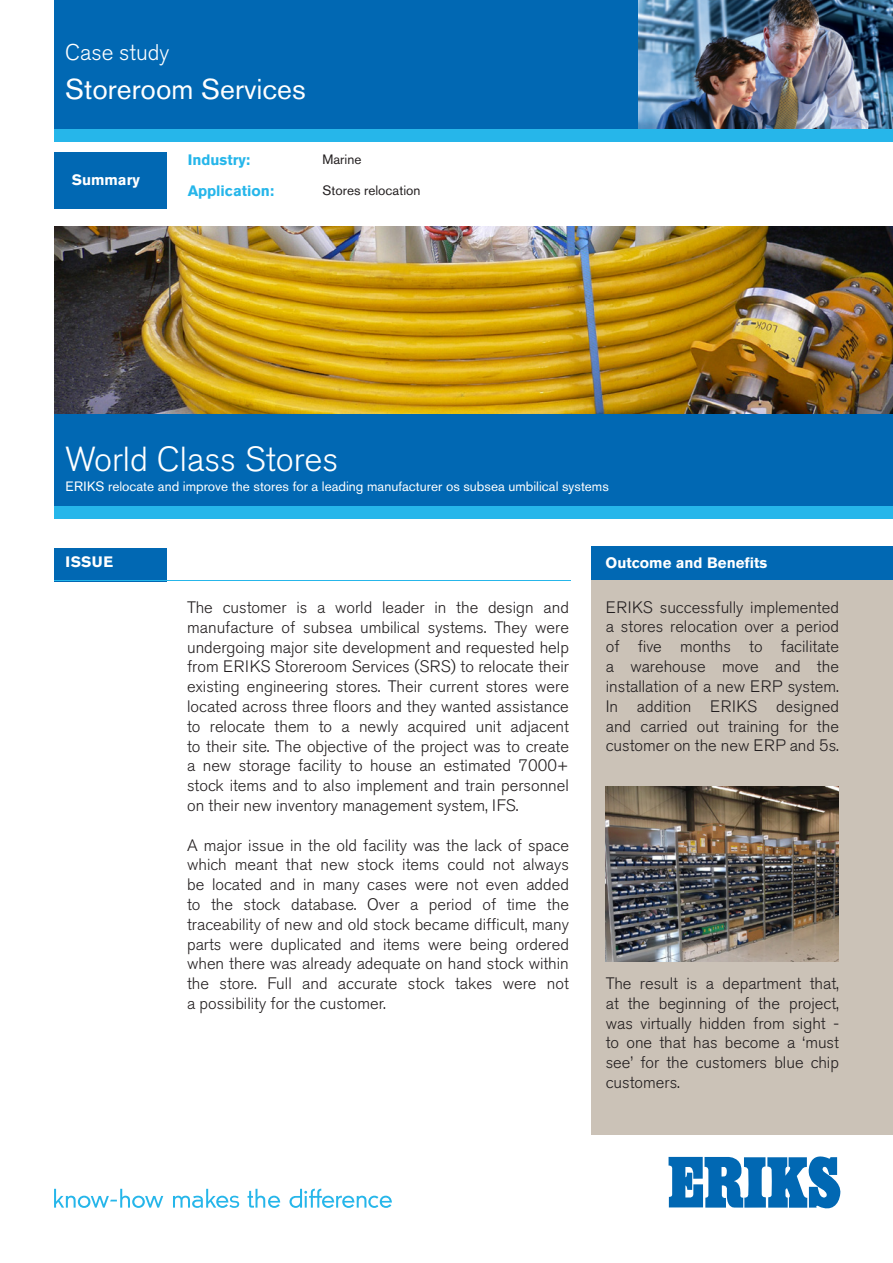
<style>
.page{position:relative;width:893px;height:1263px;background:#fff}
.page>*{position:absolute;margin:0;border:0;box-sizing:border-box;transform-origin:0 0}
.t1{font:300 34.5px "Akzidenz Grotesk BE";color:#fff}
.t2{font:28.5px "Akzidenz Grotesk BE";color:#fff}
.t3{font:300 22.5px "Akzidenz Grotesk BE";color:#fff}
.t4{font:300 16.5px/19.8px "Akzidenz Grotesk BE";color:#231f20;text-align:justify}
.t5{font:700 15px "Akzidenz Grotesk BE";color:#fff}
.t6{font:700 15px "Akzidenz Grotesk BE";color:#26b6ea}
.t7{font:13.5px "Akzidenz Grotesk BE";color:#fff}
.t8{font:13.5px "Akzidenz Grotesk BE";color:#231f20}
</style>
<div class="page">
<img style="left:638px;top:0;width:254px;height:129px">
<div style="left:591px;top:546px;width:302px;height:588px;background:#cbc2b7"></div>
<svg style="left:669px;top:1156px;width:172px;height:52px"></svg>
<svg style="left:54px;top:1189px;width:109px;height:19px"></svg>
<svg style="left:173px;top:1189px;width:66px;height:19px"></svg>
<svg style="left:248px;top:1189px;width:32px;height:19px"></svg>
<svg style="left:289px;top:1189px;width:103px;height:19px"></svg>
<div style="left:54px;top:548px;width:113px;height:33px;background:#0168b3"></div>
<div style="left:591px;top:546px;width:302px;height:33px;background:#0168b3"></div>
<div style="left:54px;top:413px;width:839px;height:105px;background:#0168b3"></div>
<div style="left:54px;top:153px;width:113px;height:56px;background:#0168b3"></div>
<div style="left:54px;top:506px;width:839px;height:12px;background:#26b6ea"></div>
<hr style="left:54px;top:580px;width:516px;height:1px;background:#26b6ea">
<img style="left:605px;top:786px;width:234px;height:175px">
<div style="left:54px;top:0;width:584px;height:141px;background:#0168b3"></div>
<div style="left:54px;top:129px;width:839px;height:12px;background:#26b6ea"></div>
<img style="left:54px;top:226px;width:839px;height:187px">
<p class="t3" style="left:65px;top:40px;width:106px">Case study</p>
<p class="t2" style="left:65px;top:72px;width:242px">Storeroom Services</p>
<p class="t5" style="left:72px;top:171px;width:70px">Summary</p>
<p class="t6" style="left:188px;top:151px;width:64px">Industry:</p>
<p class="t6" style="left:188px;top:182px;width:88px">Application:</p>
<p class="t8" style="left:323px;top:151px;width:40px">Marine</p>
<p class="t8" style="left:323px;top:182px;width:99px">Stores relocation</p>
<p class="t1" style="left:65px;top:440px;width:274px">World Class Stores</p>
<p class="t7" style="left:65px;top:479px;width:545px">ERIKS relocate and improve the stores for a leading manufacturer os subsea umbilical systems</p>
<p class="t5" style="left:65px;top:553px;width:49px">ISSUE</p>
<p class="t4" style="left:187px;top:598px;width:383px">The customer is a world leader in the design and manufacture of subsea umbilical systems. They were undergoing major site development and requested help from ERIKS Storeroom Services (SRS) to relocate their existing engineering stores. Their current stores were located across three floors and they wanted assistance to relocate them to a newly acquired unit adjacent to their site. The objective of the project was to create a new storage facility to house an estimated 7000+ stock items and to also implement and train personnel on their new inventory management system, IFS.</p>
<p class="t4" style="left:187px;top:835px;width:383px">A major issue in the old facility was the lack of space which meant that new stock items could not always be located and in many cases were not even added to the stock database. Over a period of time the traceability of new and old stock became difficult, many parts were duplicated and items were being ordered when there was already adequate on hand stock within the store. Full and accurate stock takes were not a possibility for the customer.</p>
<p class="t5" style="left:605px;top:554px;width:163px">Outcome and Benefits</p>
<p class="t4" style="left:606px;top:597px;width:235px">ERIKS successfully implemented a stores relocation over a period of five months to facilitate a warehouse move and the installation of a new ERP system.<br>In addition ERIKS designed and carried out training for the customer on the new ERP and 5s.</p>
<p class="t4" style="left:606px;top:974px;width:235px">The result is a department that, at the beginning of the project, was virtually hidden from sight - to one that has become a ‘must see’ for the customers blue chip customers.</p>
</div>
